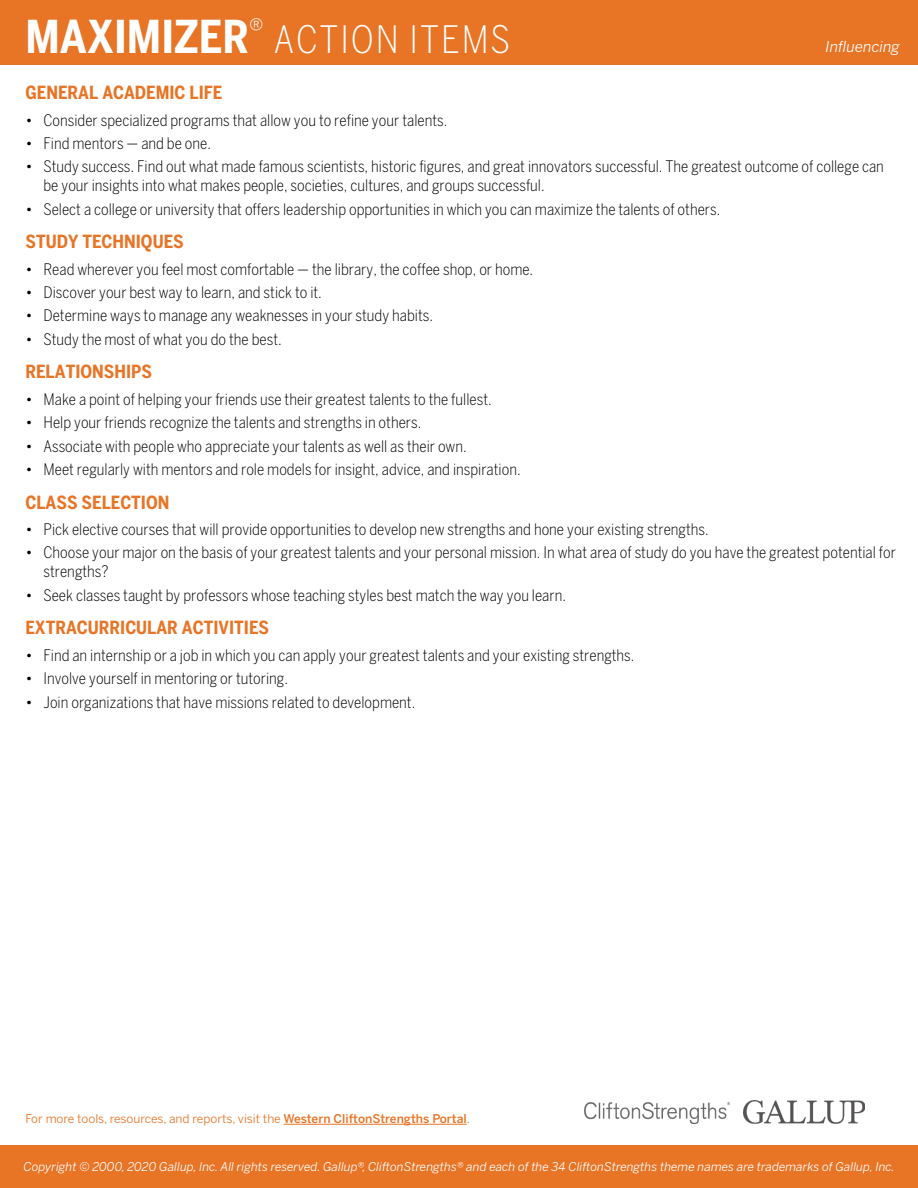
<style>
.page{position:relative;width:918px;height:1188px;background:#fff}
.page>*{position:absolute;margin:0;border:0;box-sizing:border-box;transform-origin:0 0}
.t1{font:300 condensed 37.5px "Benton Sans";letter-spacing:.05em;color:#fff}
.Headers_-_Influencin{font:700 condensed 18px "Benton Sans";color:#e87425}
.t2{font:300 condensed 15.75px/18.9px "Benton Sans";color:#000}
.t3{font:italic 15px "Benton Sans";color:#fff}
.t4{font:italic 12px "Benton Sans";color:#fff}
.t5{font:12px "Benton Sans";color:#e87425}
.s1{font-weight:700;font-size:45px}
.s2{font-weight:500}
</style>
<div class="page">
<div style="left:0;top:1146px;width:918px;height:42px;background:#e87425"></div>
<div style="left:0;top:0;width:918px;height:64px;background:#e87425"></div>
<img style="left:585px;top:1102px;width:145px;height:21px">
<img style="left:744px;top:1100px;width:120px;height:23px">
<hr style="left:284px;top:1124px;width:183px;height:1px;background:#e87425">
<p class="t1" style="left:26px;top:18px;width:486px"><span class="s1">MAXIMIZER</span><sup>®</sup> ACTION ITEMS</p>
<p class="t3" style="left:825px;top:37px;width:76px">Influencing</p>
<p class="Headers_-_Influencin" style="left:26px;top:82px;width:198px">GENERAL ACADEMIC LIFE</p>
<p class="t2" style="left:26px;top:110px;width:423px">• Consider specialized programs that allow you to refine your talents.</p>
<p class="t2" style="left:26px;top:134px;width:187px">• Find mentors — and be one.</p>
<p class="t2" style="left:44px;top:157px;width:842px;text-indent:-18px">• Study success. Find out what made famous scientists, historic figures, and great innovators successful. The greatest outcome of college can be your insights into what makes people, societies, cultures, and groups successful.</p>
<p class="t2" style="left:26px;top:199px;width:696px">• Select a college or university that offers leadership opportunities in which you can maximize the talents of others.</p>
<p class="Headers_-_Influencin" style="left:26px;top:231px;width:160px">STUDY TECHNIQUES</p>
<p class="t2" style="left:26px;top:259px;width:509px">• Read wherever you feel most comfortable — the library, the coffee shop, or home.</p>
<p class="t2" style="left:26px;top:283px;width:298px">• Discover your best way to learn, and stick to it.</p>
<p class="t2" style="left:26px;top:306px;width:409px">• Determine ways to manage any weaknesses in your study habits.</p>
<p class="t2" style="left:26px;top:330px;width:258px">• Study the most of what you do the best.</p>
<p class="Headers_-_Influencin" style="left:26px;top:361px;width:128px">RELATIONSHIPS</p>
<p class="t2" style="left:26px;top:390px;width:468px">• Make a point of helping your friends use their greatest talents to the fullest.</p>
<p class="t2" style="left:26px;top:413px;width:397px">• Help your friends recognize the talents and strengths in others.</p>
<p class="t2" style="left:26px;top:436px;width:443px">• Associate with people who appreciate your talents as well as their own.</p>
<p class="t2" style="left:26px;top:460px;width:497px">• Meet regularly with mentors and role models for insight, advice, and inspiration.</p>
<p class="Headers_-_Influencin" style="left:26px;top:492px;width:146px">CLASS SELECTION</p>
<p class="t2" style="left:26px;top:520px;width:685px">• Pick elective courses that will provide opportunities to develop new strengths and hone your existing strengths.</p>
<p class="t2" style="left:44px;top:543px;width:854px;text-indent:-18px">• Choose your major on the basis of your greatest talents and your personal mission. In what area of study do you have the greatest potential for strengths?</p>
<p class="t2" style="left:26px;top:586px;width:542px">• Seek classes taught by professors whose teaching styles best match the way you learn.</p>
<p class="Headers_-_Influencin" style="left:26px;top:617px;width:245px">EXTRACURRICULAR ACTIVITIES</p>
<p class="t2" style="left:26px;top:646px;width:611px">• Find an internship or a job in which you can apply your greatest talents and your existing strengths.</p>
<p class="t2" style="left:26px;top:669px;width:264px">• Involve yourself in mentoring or tutoring.</p>
<p class="t2" style="left:26px;top:692px;width:391px">• Join organizations that have missions related to development.</p>
<p class="t5" style="left:26px;top:1112px;width:446px">For more tools, resources, and reports, visit the <span class="s2">Western CliftonStrengths Portal</span>.</p>
<p class="t4" style="left:24px;top:1160px;width:873px">Copyright © 2000, 2020 Gallup, Inc. All rights reserved. Gallup®, CliftonStrengths® and each of the 34 CliftonStrengths theme names are trademarks of Gallup, Inc.</p>
</div>
